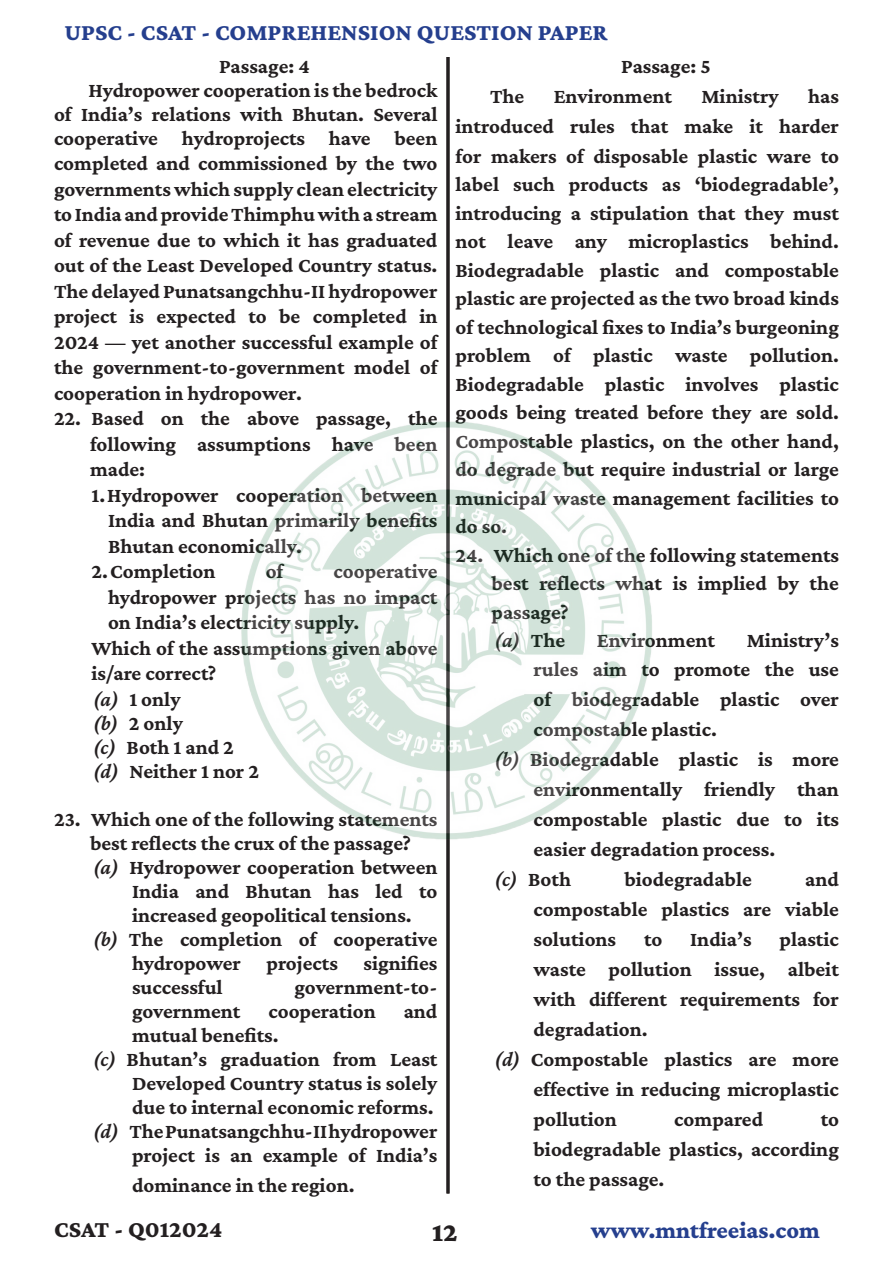
<style>
.page{position:relative;width:893px;height:1263px;background:#fff}
.page>*{position:absolute;margin:0;border:0;box-sizing:border-box;transform-origin:0 0}
.t1{font:900 27px "Crimson Pro";color:#231f20}
.t2{font:800 24px "Crimson Pro";color:#253f8e}
.t3{font:800 24px "Crimson Pro";color:#231f20}
.Bold_-_Full_Just{font:700 21px/28.7px "Crimson Pro";color:#231f20;text-align:justify}
.BOLD{font:700 21px/25.5px "Crimson Pro";color:#231f20}
.Passage{font:700 21px "Crimson Pro";color:#231f20}
.t4{font:italic 600 21px "Crimson Pro";color:#231f20}
.s1{font-weight:600;font-style:italic}
.s2{font-weight:700;font-style:normal}
</style>
<div class="page">
<hr style="left:446px;top:57px;width:3px;height:1136px;background:#231f20">
<img style="left:241px;top:416px;width:411px;height:427px">
<p class="t2" style="left:64px;top:17px;width:545px">UPSC - CSAT - COMPREHENSION QUESTION PAPER</p>
<p class="Passage" style="left:219px;top:53px;width:92px">Passage: 4</p>
<p class="Bold_-_Full_Just" style="left:54px;top:77px;width:385px;line-height:25.2px;text-indent:34px">Hydropower cooperation is the bedrock of India’s relations with Bhutan. Several cooperative hydroprojects have been completed and commissioned by the two governments which supply clean electricity to India and provide Thimphu with a stream of revenue due to which it has graduated out of the Least Developed Country status.<br>The delayed Punatsangchhu-II hydropower project is expected to be completed in 2024 — yet another successful example of the government-to-government model of cooperation in hydropower.</p>
<p class="Bold_-_Full_Just" style="left:90px;top:405px;width:349px;line-height:25.5px;text-indent:-36px">22. Based on the above passage, the following assumptions have been made:</p>
<p class="Bold_-_Full_Just" style="left:108px;top:482px;width:331px;line-height:25.5px;text-indent:-16px">1. Hydropower cooperation between India and Bhutan primarily benefits Bhutan economically.</p>
<p class="Bold_-_Full_Just" style="left:92px;top:557px;width:126px">2. Completion</p>
<p class="Bold_-_Full_Just" style="left:266px;top:557px;width:19px">of</p>
<p class="Bold_-_Full_Just" style="left:108px;top:558px;width:331px;line-height:25.5px;text-indent:225px">cooperative hydropower projects has no impact on India’s electricity supply.</p>
<p class="BOLD" style="left:92px;top:635px;width:347px">Which of the assumptions given above is/are correct?</p>
<p class="Bold_-_Full_Just" style="left:93px;top:684px;width:89px"><span class="s1">(a)</span> 1 only</p>
<p class="Bold_-_Full_Just" style="left:93px;top:708px;width:91px"><span class="s1">(b)</span> 2 only</p>
<p class="Bold_-_Full_Just" style="left:93px;top:732px;width:142px"><span class="s1">(c)</span> Both 1 and 2</p>
<p class="Bold_-_Full_Just" style="left:93px;top:756px;width:168px"><span class="s1">(d)</span> Neither 1 nor 2</p>
<p class="Bold_-_Full_Just" style="left:54px;top:807px;width:385px;line-height:24px;text-align:center">23. Which one of the following statements best reflects the crux of the passage?</p>
<p class="Bold_-_Full_Just" style="left:132px;top:855px;width:307px;line-height:24px;text-indent:-39px"><span class="s1">(a)</span> Hydropower cooperation between India and Bhutan has led to increased geopolitical tensions.</p>
<p class="Bold_-_Full_Just" style="left:132px;top:927px;width:307px;line-height:24px;text-indent:-39px"><span class="s1">(b)</span> The completion of cooperative hydropower projects signifies successful</p>
<p class="Bold_-_Full_Just" style="left:294px;top:972px;width:145px">government-to-</p>
<p class="Bold_-_Full_Just" style="left:132px;top:996px;width:110px">government</p>
<p class="Bold_-_Full_Just" style="left:268px;top:996px;width:109px">cooperation</p>
<p class="Bold_-_Full_Just" style="left:404px;top:996px;width:35px">and</p>
<p class="Bold_-_Full_Just" style="left:132px;top:1020px;width:148px">mutual benefits.</p>
<p class="Bold_-_Full_Just" style="left:132px;top:1047px;width:307px;line-height:24px;text-indent:-39px"><span class="s1">(c)</span> Bhutan’s graduation from Least Developed Country status is solely due to internal economic reforms.</p>
<p class="Bold_-_Full_Just" style="left:93px;top:1119px;width:346px;line-height:24px;text-align:right"><span class="s1">(d)</span> The Punatsangchhu-II hydropower project is an example of India’s</p>
<p class="Bold_-_Full_Just" style="left:132px;top:1170px;width:224px">dominance in the region.</p>
<p class="Passage" style="left:621px;top:53px;width:91px">Passage: 5</p>
<p class="Bold_-_Full_Just" style="left:455px;top:81px;width:385px;text-indent:353px">has introduced rules that make it harder for makers of disposable plastic ware to label such products as ‘biodegradable’, introducing a stipulation that they must not leave any microplastics behind.<br>Biodegradable plastic and compostable plastic are projected as the two broad kinds of technological fixes to India’s burgeoning problem of plastic waste pollution.<br>Biodegradable plastic involves plastic goods being treated before they are sold.<br>Compostable plastics, on the other hand, do degrade but require industrial or large municipal waste management facilities to do so.</p>
<p class="Bold_-_Full_Just" style="left:491px;top:540px;width:349px;text-indent:-36px">24. Which one of the following statements best reflects what is implied by the passage?</p>
<p class="t4" style="left:494px;top:627px;width:72px">(a) <span class="s2">The</span></p>
<p class="Bold_-_Full_Just" style="left:597px;top:626px;width:120px">Environment</p>
<p class="Bold_-_Full_Just" style="left:490px;top:81px;width:36px">The</p>
<p class="Bold_-_Full_Just" style="left:554px;top:81px;width:120px">Environment</p>
<p class="Bold_-_Full_Just" style="left:701px;top:81px;width:79px">Ministry</p>
<p class="Bold_-_Full_Just" style="left:533px;top:625px;width:307px;line-height:29.5px;text-indent:213px">Ministry’s rules aim to promote the use of biodegradable plastic over compostable plastic.</p>
<p class="Bold_-_Full_Just" style="left:533px;top:744px;width:307px;line-height:30px;text-indent:-39px"><span class="s1">(b)</span> Biodegradable plastic is more environmentally friendly than compostable plastic due to its easier degradation process.</p>
<p class="Bold_-_Full_Just" style="left:494px;top:864px;width:78px"><span class="s1">(c)</span> Both</p>
<p class="Bold_-_Full_Just" style="left:624px;top:864px;width:129px">biodegradable</p>
<p class="Bold_-_Full_Just" style="left:533px;top:864px;width:307px;line-height:30px;text-indent:272px">and compostable plastics are viable solutions</p>
<p class="Bold_-_Full_Just" style="left:644px;top:924px;width:20px">to</p>
<p class="Bold_-_Full_Just" style="left:690px;top:924px;width:63px">India’s</p>
<p class="Bold_-_Full_Just" style="left:533px;top:924px;width:307px;line-height:30px;text-indent:246px">plastic waste pollution issue, albeit with different requirements for degradation.</p>
<p class="Bold_-_Full_Just" style="left:533px;top:1044px;width:307px;line-height:30px;text-indent:-39px"><span class="s1">(d)</span> Compostable plastics are more effective in reducing microplastic pollution</p>
<p class="Bold_-_Full_Just" style="left:674px;top:1104px;width:90px">compared</p>
<p class="Bold_-_Full_Just" style="left:533px;top:1104px;width:307px;line-height:30px;text-indent:287px">to biodegradable plastics, according to the passage.</p>
<p class="t3" style="left:54px;top:1213px;width:170px">CSAT - Q012024</p>
<p class="t1" style="left:432px;top:1215px;width:27px">12</p>
<p class="t2" style="left:591px;top:1215px;width:231px">www.mntfreeias.com</p>
</div>
